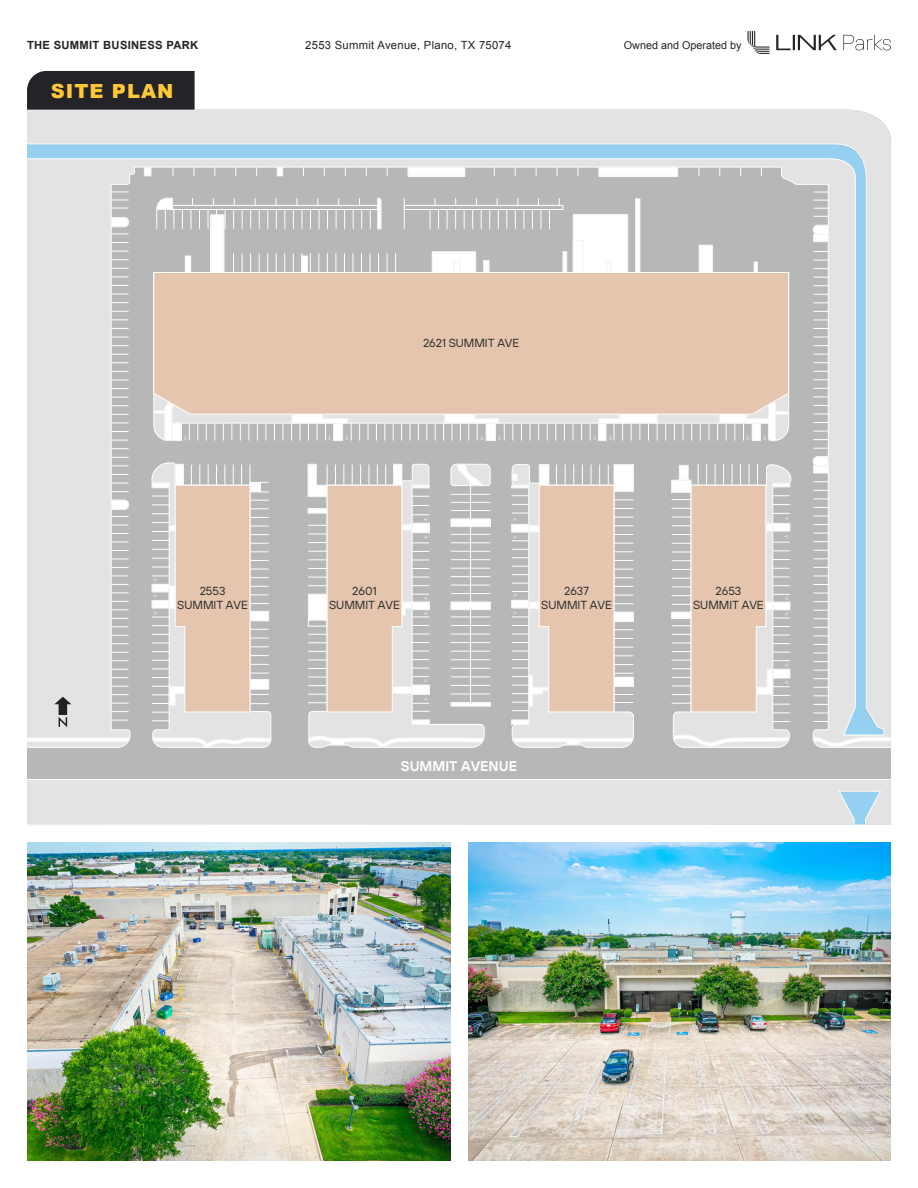
<style>
.page{position:relative;width:918px;height:1188px;background:#fff}
.page>*{position:absolute;margin:0;border:0;box-sizing:border-box;transform-origin:0 0}
.t1{font:900 19.5px "Arial";letter-spacing:.05em;color:#ffc836}
.t2{font:600 14.1px "TT Hoves";color:#fff}
.t3{font:11.7px/14.1px "TT Hoves";color:#242729;text-align:center}
.t4{font:11.25px "Arial";letter-spacing:.025em;color:#232328}
.t5{font:700 11.25px "Arial";letter-spacing:.025em;color:#232328}
.t6{font:10.8px "Arial";color:#232328}
</style>
<div class="page">
<div style="left:27px;top:748px;width:864px;height:31px;background:#b6b7b7"></div>
<div style="left:27px;top:110px;width:864px;height:638px;background:#e2e3e2"></div>
<div style="left:27px;top:780px;width:864px;height:45px;background:#e2e3e2"></div>
<svg style="left:27px;top:737px;width:103px;height:5px"></svg>
<svg style="left:308px;top:736px;width:177px;height:13px"></svg>
<svg style="left:813px;top:737px;width:78px;height:12px"></svg>
<svg style="left:27px;top:143px;width:857px;height:593px;background:#c7cbcd"></svg>
<svg style="left:838px;top:791px;width:43px;height:34px"></svg>
<div style="left:153px;top:272px;width:636px;height:143px;background:#e5c5ad"></div>
<svg style="left:151px;top:462px;width:120px;height:286px;background:#d9cbc0"></svg>
<svg style="left:307px;top:464px;width:122px;height:249px;background:#dbcbbf"></svg>
<svg style="left:512px;top:464px;width:122px;height:284px;background:#dccec3"></svg>
<svg style="left:672px;top:464px;width:119px;height:284px;background:#dbccc1"></svg>
<svg style="left:748px;top:31px;width:89px;height:23px"></svg>
<svg style="left:843px;top:35px;width:48px;height:15px"></svg>
<div style="left:27px;top:71px;width:168px;height:39px;background:#232328"></div>
<img style="left:28px;top:842px;width:422px;height:319px">
<img style="left:469px;top:842px;width:422px;height:319px">
<p class="t5" style="left:27px;top:38px;width:173px">THE SUMMIT BUSINESS PARK</p>
<p class="t1" style="left:51px;top:77px;width:124px">SITE PLAN</p>
<p class="t4" style="left:305px;top:38px;width:208px">2553 Summit Avenue, Plano, TX 75074</p>
<p class="t6" style="left:624px;top:38px;width:119px">Owned and Operated by</p>
<p class="t3" style="left:423px;top:336px;width:98px">2621 SUMMIT AVE</p>
<p class="t3" style="left:177px;top:584px;width:72px">2553<br>SUMMIT AVE</p>
<p class="t3" style="left:329px;top:584px;width:72px">2601<br>SUMMIT AVE</p>
<p class="t3" style="left:541px;top:584px;width:72px">2637<br>SUMMIT AVE</p>
<p class="t3" style="left:693px;top:584px;width:72px">2653<br>SUMMIT AVE</p>
<p class="t2" style="left:401px;top:757px;width:118px">SUMMIT AVENUE</p>
</div>
